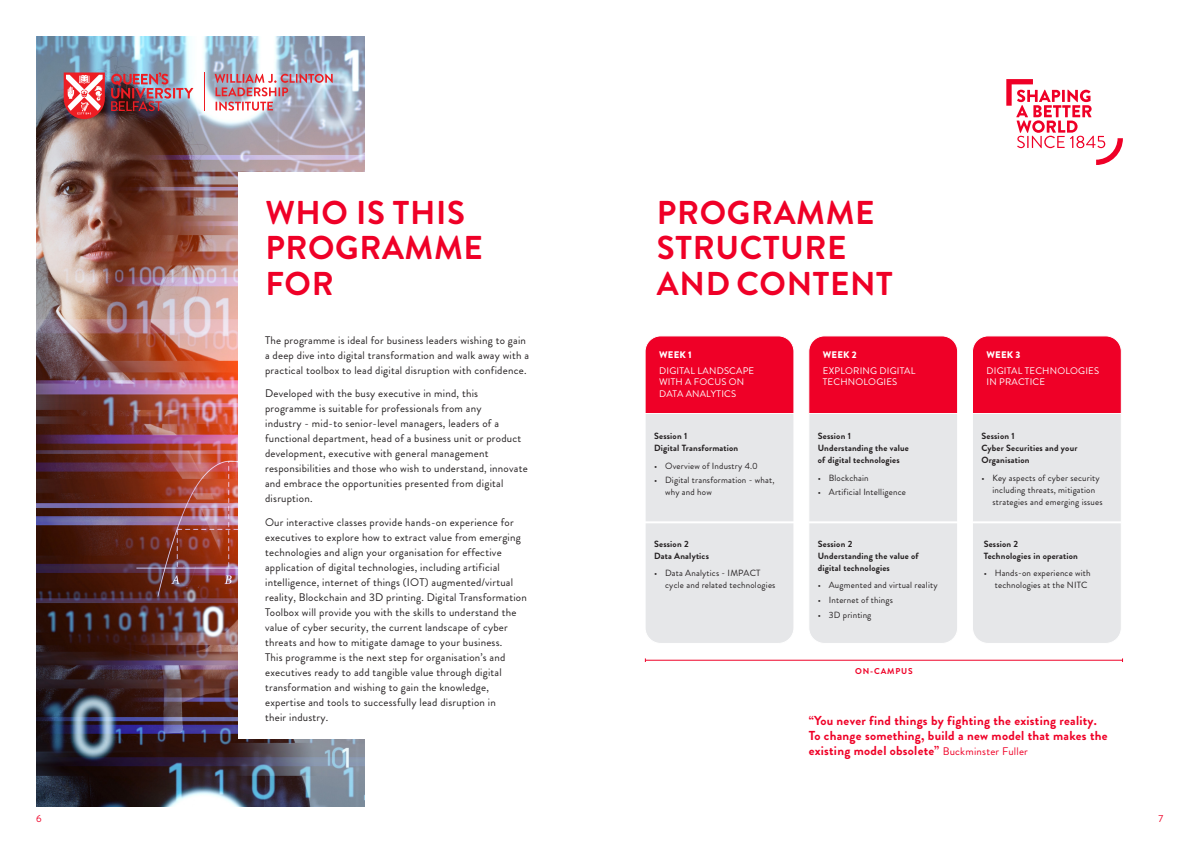
<style>
.page{position:relative;width:1191px;height:842px;background:#fff}
.page>*{position:absolute;margin:0;border:0;box-sizing:border-box;transform-origin:0 0}
.t1{font:700 33px/35.2px "Brandon Grotesque";letter-spacing:.02em;color:#ef0027}
.t2{font:700 13px/15px "Brandon Grotesque";letter-spacing:.02em;color:#ef0027}
.t3{font:11px/15px "Brandon Grotesque";letter-spacing:.02em;color:#231f20}
.t4{font:10.1px "Brandon Grotesque";color:#ef0027}
.t5{font:9.6px/11.7px "Brandon Grotesque";letter-spacing:.02em;color:#fff}
.t6{font:900 9.6px "Brandon Grotesque";letter-spacing:.02em;color:#fff}
.t7{font:9px/12px "Brandon Grotesque";letter-spacing:.02em;color:#231f20}
.t8{font:700 9px/12px "Brandon Grotesque";letter-spacing:.02em;color:#231f20}
.t9{font:700 8.5px "Brandon Grotesque";letter-spacing:.1em;color:#ef0027}
.s1{font-weight:400;font-size:11px}
</style>
<div class="page">
<svg style="left:1006px;top:79px;width:117px;height:86px"></svg>
<hr style="left:645px;top:660px;width:477px;height:1px;background:#ef0027">
<svg style="left:645px;top:336px;width:149px;height:307px;background:#e8aeba"></svg>
<svg style="left:808px;top:336px;width:150px;height:307px;background:#e8afba"></svg>
<svg style="left:972px;top:336px;width:149px;height:307px;background:#e8aeb9"></svg>
<img style="left:36px;top:36px;width:328px;height:770px">
<hr style="left:204px;top:72px;width:1px;height:39px;background:#ee1d23">
<img style="left:111px;top:72px;width:82px;height:39px">
<svg style="left:64px;top:72px;width:41px;height:47px"></svg>
<svg style="left:215px;top:74px;width:118px;height:22px;background:#c398a6"></svg>
<svg style="left:216px;top:102px;width:57px;height:9px"></svg>
<div style="left:238px;top:173px;width:321px;height:566px;background:#fff"></div>
<p class="t1" style="left:265px;top:196px;width:219px">WHO IS THIS<br>PROGRAMME<br>FOR</p>
<p class="t3" style="left:265px;top:332px;width:265px">The programme is ideal for business leaders wishing to gain a deep dive into digital transformation and walk away with a practical toolbox to lead digital disruption with confidence.</p>
<p class="t3" style="left:265px;top:386px;width:264px">Developed with the busy executive in mind, this programme is suitable for professionals from any<br>industry - mid-to senior-level managers, leaders of a functional department, head of a business unit or product development, executive with general management responsibilities and those who wish to understand, innovate and embrace the opportunities presented from digital disruption.</p>
<p class="t3" style="left:265px;top:514px;width:263px">Our interactive classes provide hands-on experience for executives to explore how to extract value from emerging technologies and align your organisation for effective application of digital technologies, including artificial intelligence, internet of things (IOT) augmented/virtual reality, Blockchain and 3D printing. Digital Transformation Toolbox will provide you with the skills to understand the value of cyber security, the current landscape of cyber threats and how to mitigate damage to your business.<br>This programme is the next step for organisation’s and executives ready to add tangible value through digital transformation and wishing to gain the knowledge, expertise and tools to successfully lead disruption in<br>their industry.</p>
<p class="t1" style="left:657px;top:196px;width:237px">PROGRAMME<br>STRUCTURE<br>AND CONTENT</p>
<p class="t6" style="left:659px;top:348px;width:34px">WEEK 1</p>
<p class="t5" style="left:659px;top:365px;width:97px">DIGITAL LANDSCAPE<br>WITH A FOCUS ON<br>DATA ANALYTICS</p>
<p class="t8" style="left:654px;top:430px;width:86px">Session 1<br>Digital Transformation</p>
<p class="t7" style="left:654px;top:460px;width:105px">• Overview of Industry 4.0</p>
<p class="t7" style="left:665px;top:474px;width:111px;text-indent:-11px">• Digital transformation - what, why and how</p>
<p class="t8" style="left:654px;top:538px;width:56px">Session 2<br>Data Analytics</p>
<p class="t7" style="left:665px;top:567px;width:112px;text-indent:-11px">• Data Analytics - IMPACT cycle and related technologies</p>
<p class="t6" style="left:823px;top:348px;width:35px">WEEK 2</p>
<p class="t5" style="left:823px;top:365px;width:94px">EXPLORING DIGITAL<br>TECHNOLOGIES</p>
<p class="t8" style="left:818px;top:430px;width:92px">Session 1<br>Understanding the value of digital technologies</p>
<p class="t7" style="left:818px;top:472px;width:52px">• Blockchain</p>
<p class="t7" style="left:818px;top:486px;width:90px">• Artificial Intelligence</p>
<p class="t8" style="left:818px;top:538px;width:102px">Session 2<br>Understanding the value of digital technologies</p>
<p class="t7" style="left:818px;top:579px;width:121px">• Augmented and virtual reality</p>
<p class="t7" style="left:818px;top:594px;width:77px">• Internet of things</p>
<p class="t7" style="left:818px;top:609px;width:55px">• 3D printing</p>
<p class="t9" style="left:855px;top:665px;width:59px">ON-CAMPUS</p>
<p class="t6" style="left:986px;top:348px;width:35px">WEEK 3</p>
<p class="t5" style="left:986px;top:365px;width:114px">DIGITAL TECHNOLOGIES<br>IN PRACTICE</p>
<p class="t8" style="left:981px;top:430px;width:97px">Session 1<br>Cyber Securities and your<br>Organisation</p>
<p class="t7" style="left:992px;top:472px;width:112px;text-indent:-11px">• Key aspects of cyber security including threats, mitigation strategies and emerging issues</p>
<p class="t8" style="left:983px;top:538px;width:96px">Session 2<br>Technologies in operation</p>
<p class="t7" style="left:994px;top:567px;width:97px;text-indent:-11px">• Hands-on experience with technologies at the NITC</p>
<p class="t2" style="left:808px;top:714px;width:300px">“You never find things by fighting the existing reality.<br>To change something, build a new model that makes the existing model obsolete” <span class="s1">Buckminster Fuller</span></p>
<p class="t4" style="left:36px;top:812px;width:7px">6</p>
<p class="t4" style="left:1158px;top:812px;width:6px">7</p>
</div>
